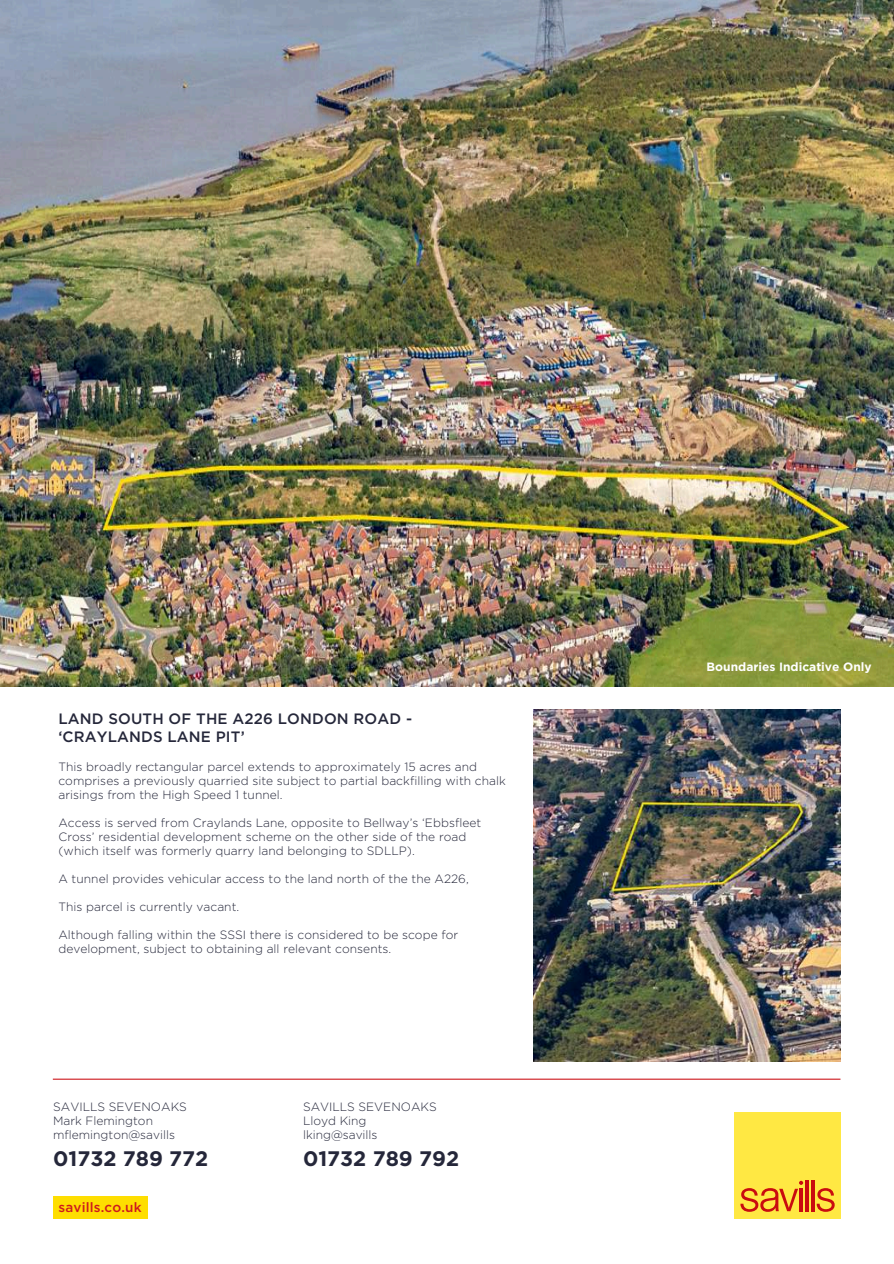
<style>
.page{position:relative;width:894px;height:1264px;background:#fff}
.page>*{position:absolute;margin:0;border:0;box-sizing:border-box;transform-origin:0 0}
.t1{font:700 21px "Gotham";color:#25273a}
.t2{font:500 15px/18px "Gotham";letter-spacing:.01em;color:#25273a}
.t3{font:500 13.5px "Gotham";letter-spacing:.01em;color:#ce181e}
.t4{font:300 12px/14px "Gotham";letter-spacing:.005em;color:#25273a}
.t5{font:700 12px "Gotham";color:#fff}
</style>
<div class="page">
<img style="left:0;top:0;width:893px;height:686px">
<hr style="left:53px;top:1078px;width:787px;height:1px;background:#ce181e">
<div style="left:53px;top:1196px;width:94px;height:23px;background:#fede00"></div>
<div style="left:733px;top:1112px;width:107px;height:106px;background:#ffe843"></div>
<svg style="left:740px;top:1180px;width:63px;height:31px"></svg>
<hr style="left:799px;top:1188px;width:3px;height:23px;background:#c90c0f">
<hr style="left:805px;top:1180px;width:3px;height:31px;background:#c90c0f">
<hr style="left:811px;top:1180px;width:3px;height:31px;background:#c90c0f">
<svg style="left:816px;top:1188px;width:18px;height:23px"></svg>
<img style="left:533px;top:710px;width:306px;height:351px">
<p class="t2" style="left:58px;top:709px;width:355px">LAND SOUTH OF THE A226 LONDON ROAD - ‘CRAYLANDS LANE PIT’</p>
<p class="t4" style="left:58px;top:759px;width:449px">This broadly rectangular parcel extends to approximately 15 acres and comprises a previously quarried site subject to partial backfilling with chalk arisings from the High Speed 1 tunnel.</p>
<p class="t4" style="left:58px;top:815px;width:424px">Access is served from Craylands Lane, opposite to Bellway’s ‘Ebbsfleet<br>Cross’ residential development scheme on the other side of the road (which itself was formerly quarry land belonging to SDLLP).</p>
<p class="t4" style="left:58px;top:871px;width:412px">A tunnel provides vehicular access to the land north of the the A226,</p>
<p class="t4" style="left:58px;top:899px;width:182px">This parcel is currently vacant.</p>
<p class="t4" style="left:58px;top:927px;width:401px">Although falling within the SSSI there is considered to be scope for development, subject to obtaining all relevant consents.</p>
<p class="t4" style="left:53px;top:1099px;width:135px">SAVILLS SEVENOAKS<br>Mark Flemington mflemington@savills</p>
<p class="t4" style="left:303px;top:1099px;width:135px">SAVILLS SEVENOAKS<br>Lloyd King lking@savills</p>
<h1 class="t1" style="left:303px;top:1145px;width:157px">01732 789 792</h1>
<h1 class="t1" style="left:53px;top:1145px;width:157px">01732 789 772</h1>
<p class="t3" style="left:58px;top:1199px;width:85px">savills.co.uk</p>
<p class="t5" style="left:706px;top:660px;width:166px">Boundaries Indicative Only</p>
</div>
